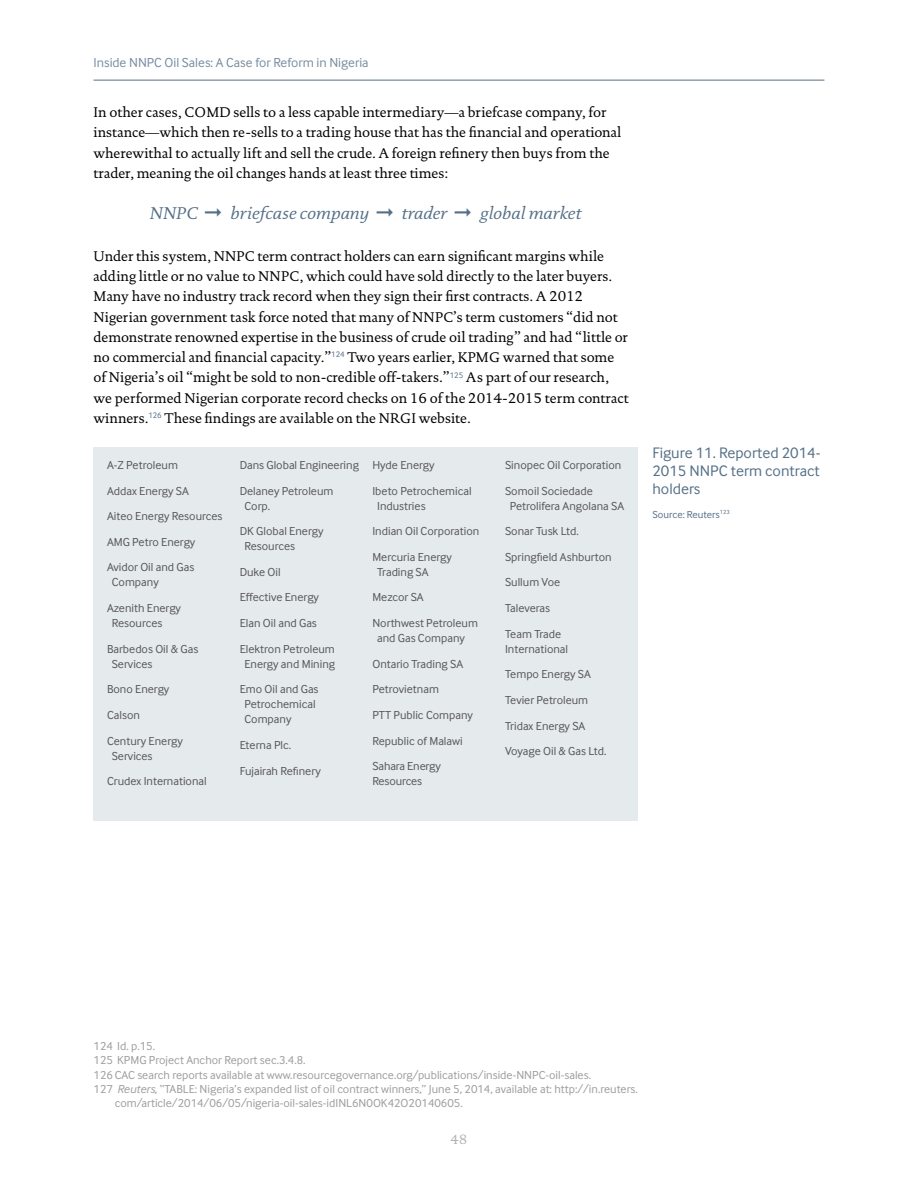
<style>
.page{position:relative;width:918px;height:1188px;background:#fff}
.page>*{position:absolute;margin:0;border:0;box-sizing:border-box;transform-origin:0 0}
.t1{font:italic 17.25px "DTL Documenta T";color:#557088}
.t2{font:15.75px/18px "Inter Face";color:#557088;text-align:justify}
.t3{font:14.25px/20.2px "DTL Documenta T";color:#000}
.t4{font:13.5px "Inter Face";color:#778da0}
.t5{font:13.5px "DTL Documenta T";color:#b3b2b2}
.t6{font:12px/25.7px "Inter Face";color:#575756}
.t7{font:12px "Inter Face";color:#9d9d9c}
.t8{font:10.5px "Inter Face";color:#557088}
.s1{font-style:italic}
</style>
<div class="page">
<hr style="left:94px;top:80px;width:730px;height:1px;background:#557088">
<div style="left:94px;top:447px;width:544px;height:374px;background:#e5eaed"></div>
<p class="t4" style="left:94px;top:55px;width:277px">Inside NNPC Oil Sales: A Case for Reform in Nigeria</p>
<p class="t3" style="left:94px;top:102px;width:529px">In other cases, COMD sells to a less capable intermediary—a briefcase company, for instance—which then re-sells to a trading house that has the financial and operational wherewithal to actually lift and sell the crude. A foreign refinery then buys from the trader, meaning the oil changes hands at least three times:</p>
<p class="t1" style="left:150px;top:203px;width:433px">NNPC ➞ briefcase company ➞ trader ➞ global market</p>
<p class="t3" style="left:94px;top:246px;width:537px">Under this system, NNPC term contract holders can earn significant margins while adding little or no value to NNPC, which could have sold directly to the later buyers.<br>Many have no industry track record when they sign their first contracts. A 2012<br>Nigerian government task force noted that many of NNPC’s term customers “did not demonstrate renowned expertise in the business of crude oil trading” and had “little or no commercial and financial capacity.”<sup>124</sup> Two years earlier, KPMG warned that some of Nigeria’s oil “might be sold to non-credible off-takers.”<sup>125</sup> As part of our research, we performed Nigerian corporate record checks on 16 of the 2014-2015 term contract winners.<sup>126</sup> These findings are available on the NRGI website.</p>
<p class="t6" style="left:107px;top:452px;width:117px">A-Z Petroleum<br>Addax Energy SA<br>Aiteo Energy Resources<br>AMG Petro Energy<br>Avidor Oil and Gas</p>
<p class="t6" style="left:107px;top:570px;width:76px;text-indent:5px">Company<br>Azenith Energy</p>
<p class="t6" style="left:107px;top:610px;width:93px;text-indent:5px">Resources<br>Barbedos Oil &amp; Gas</p>
<p class="t6" style="left:107px;top:651px;width:77px;text-indent:5px">Services<br>Bono Energy<br>Calson<br>Century Energy</p>
<p class="t6" style="left:107px;top:743px;width:101px;text-indent:5px">Services<br>Crudex International</p>
<p class="t6" style="left:240px;top:452px;width:121px">Dans Global Engineering<br>Delaney Petroleum</p>
<p class="t6" style="left:240px;top:493px;width:85px;text-indent:5px">Corp.<br>DK Global Energy</p>
<p class="t6" style="left:240px;top:533px;width:97px;text-indent:5px">Resources<br>Duke Oil<br>Effective Energy<br>Elan Oil and Gas<br>Elektron Petroleum</p>
<p class="t6" style="left:240px;top:651px;width:97px;text-indent:5px">Energy and Mining<br>Emo Oil and Gas</p>
<p class="t6" style="left:244px;top:697px;width:73px;line-height:15px">Petrochemical<br>Company</p>
<p class="t6" style="left:240px;top:732px;width:83px">Eterna Plc.<br>Fujairah Refinery</p>
<p class="t6" style="left:372px;top:452px;width:101px">Hyde Energy<br>Ibeto Petrochemical</p>
<p class="t6" style="left:372px;top:493px;width:108px;text-indent:5px">Industries<br>Indian Oil Corporation<br>Mercuria Energy</p>
<p class="t6" style="left:372px;top:559px;width:107px;text-indent:5px">Trading SA<br>Mezcor SA<br>Northwest Petroleum</p>
<p class="t6" style="left:372px;top:625px;width:102px;text-indent:5px">and Gas Company<br>Ontario Trading SA<br>Petrovietnam<br>PTT Public Company<br>Republic of Malawi<br>Sahara Energy</p>
<p class="t6" style="left:372px;top:768px;width:51px">Resources</p>
<p class="t6" style="left:505px;top:452px;width:118px">Sinopec Oil Corporation<br>Somoil Sociedade</p>
<p class="t6" style="left:505px;top:493px;width:121px;text-indent:5px">Petrolifera Angolana SA<br>Sonar Tusk Ltd.<br>Springfield Ashburton<br>Sullum Voe<br>Taleveras<br>Team Trade</p>
<p class="t6" style="left:505px;top:636px;width:103px">International<br>Tempo Energy SA<br>Tevier Petroleum<br>Tridax Energy SA<br>Voyage Oil &amp; Gas Ltd.</p>
<p class="t2" style="left:652px;top:443px;width:170px">Figure 11. Reported 2014- 2015 NNPC term contract holders</p>
<p class="t8" style="left:652px;top:509px;width:79px">Source: Reuters<sup>123</sup></p>
<p class="t7" style="left:94px;top:1039px;width:63px">124 Id. p.15.</p>
<p class="t7" style="left:94px;top:1054px;width:214px">125 KPMG Project Anchor Report sec.3.4.8.</p>
<p class="t7" style="left:94px;top:1068px;width:499px">126 CAC search reports available at www.resourcegovernance.org/publications/inside-NNPC-oil-sales.</p>
<p class="t7" style="left:94px;top:1082px;width:546px">127 <span class="s1">Reuters</span>, “TABLE: Nigeria’s expanded list of oil contract winners,” June 5, 2014, available at: http://in.reuters.</p>
<p class="t7" style="left:115px;top:1096px;width:349px">com/article/2014/06/05/nigeria-oil-sales-idINL6N0OK42O20140605.</p>
<p class="t5" style="left:451px;top:1131px;width:18px">48</p>
</div>
